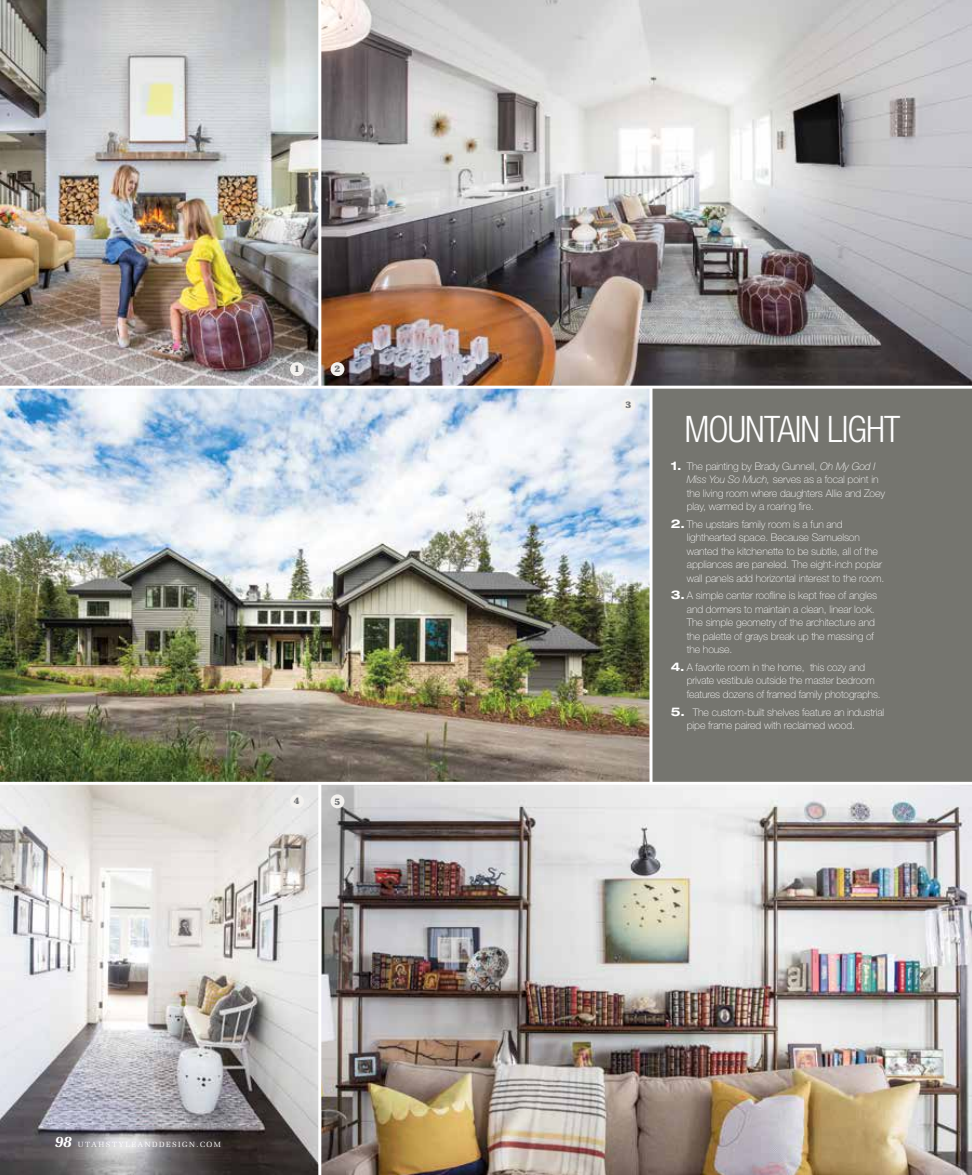
<style>
.page{position:relative;width:972px;height:1175px;background:#fff}
.page>*{position:absolute;margin:0;border:0;box-sizing:border-box;transform-origin:0 0}
.t1{font:300 condensed 36.6px "Helvetica Neue LT Std";letter-spacing:-.025em;color:#fff}
.t2{font:100 10.5px/13.5px "Helvetica Neue LT Std";letter-spacing:-.01em;color:#fff}
.t3{font:900 9.6px "Utopia";color:#77797b}
.t4{font:7.5px "Melior";letter-spacing:.2em;color:#fff}
.s1{font-family:"Utopia";font-weight:700;font-style:italic;font-size:15px}
.s2{font-weight:700;font-stretch:expanded;font-size:12px}
.s3{font-style:italic}
</style>
<div class="page">
<img style="left:0;top:0;width:972px;height:1174px">
<div style="left:651px;top:387px;width:321px;height:396px;background:#75756f"></div>
<div style="left:331px;top:362px;width:13px;height:14px;background:#f3f1ee;border-radius:50%"></div>
<div style="left:622px;top:398px;width:13px;height:14px;background:#f3f1ee;border-radius:50%"></div>
<div style="left:331px;top:794px;width:13px;height:14px;background:#f3f1ee;border-radius:50%"></div>
<div style="left:290px;top:794px;width:14px;height:14px;background:#f3f1ee;border-radius:50%"></div>
<div style="left:290px;top:362px;width:14px;height:14px;background:#f3f1ee;border-radius:50%"></div>
<hr style="left:650px;top:387px;width:2px;height:396px;background:#fff">
<hr style="left:0;top:385px;width:972px;height:3px;background:#fff">
<hr style="left:318px;top:0;width:3px;height:387px;background:#fff">
<hr style="left:318px;top:783px;width:3px;height:391px;background:#fff">
<hr style="left:0;top:781px;width:972px;height:3px;background:#fff">
<p class="t3" style="left:294px;top:363px;width:7px">1</p>
<p class="t3" style="left:335px;top:363px;width:7px">2</p>
<p class="t3" style="left:294px;top:795px;width:7px">4</p>
<p class="t3" style="left:335px;top:796px;width:7px">5</p>
<p class="t4" style="left:54px;top:1139px;width:169px"><span class="s1">98</span> UTAHSTYLEANDDESIGN.COM</p>
<p class="t3" style="left:626px;top:399px;width:7px">3</p>
<h1 class="t1" style="left:684px;top:408px;width:218px">MOUNTAIN LIGHT</h1>
<p class="t2" style="left:687px;top:459px;width:200px;text-indent:-16px"><span class="s2">1.</span> The painting by Brady Gunnell, <span class="s3">Oh My God I Miss You So Much,</span> serves as a focal point in the living room where daughters Allie and Zoey play, warmed by a roaring fire.</p>
<p class="t2" style="left:687px;top:517px;width:199px;text-indent:-16px"><span class="s2">2.</span> The upstairs family room is a fun and lighthearted space. Because Samuelson wanted the kitchenette to be subtle, all of the appliances are paneled. The eight-inch poplar wall panels add horizontal interest to the room.</p>
<p class="t2" style="left:687px;top:588px;width:192px;text-indent:-16px"><span class="s2">3.</span> A simple center roofline is kept free of angles and dormers to maintain a clean, linear look.<br>The simple geometry of the architecture and the palette of grays break up the massing of the house.</p>
<p class="t2" style="left:687px;top:660px;width:195px;line-height:14px;text-indent:-16px"><span class="s2">4.</span> A favorite room in the home, this cozy and private vestibule outside the master bedroom features dozens of framed family photographs.</p>
<p class="t2" style="left:687px;top:705px;width:199px;text-indent:-16px"><span class="s2">5.</span> The custom-built shelves feature an industrial pipe frame paired with reclaimed wood.</p>
</div>
